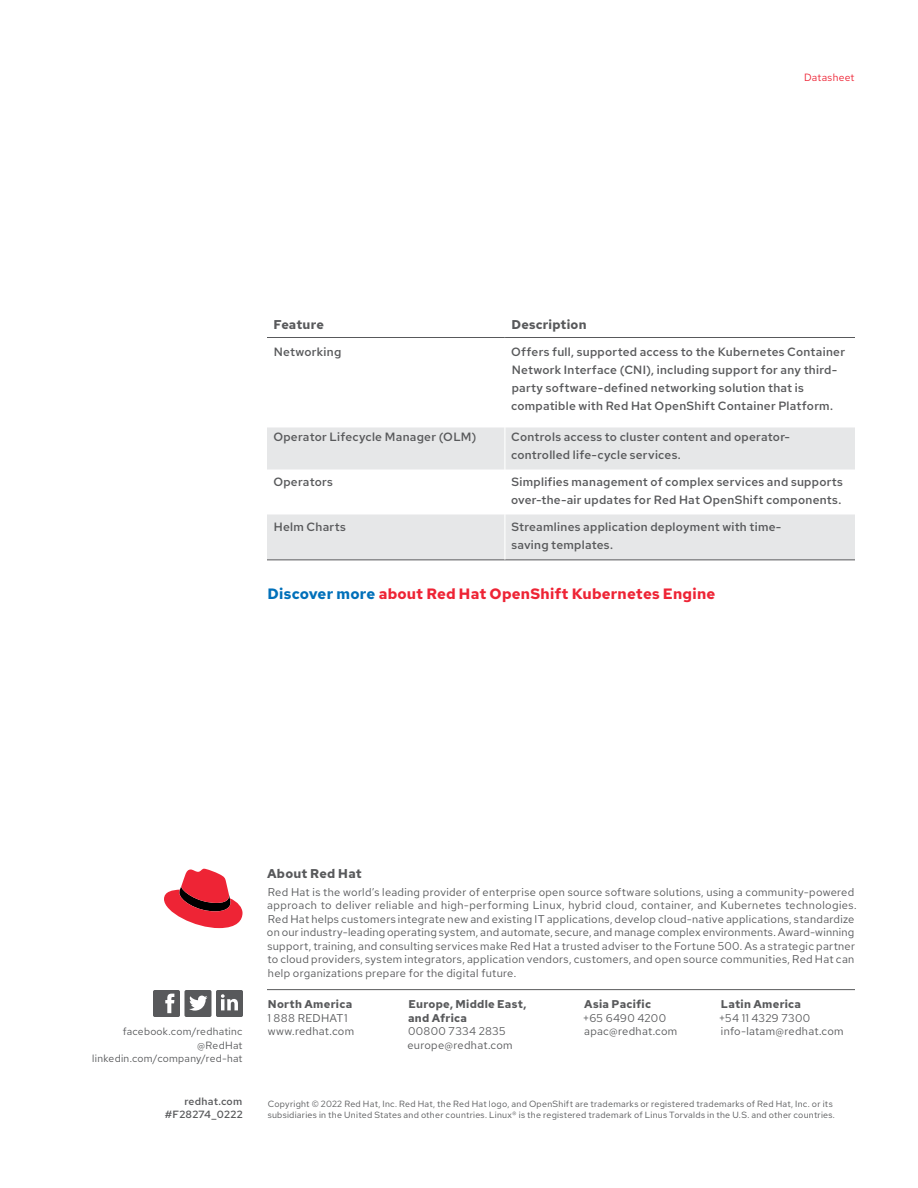
<style>
.page{position:relative;width:918px;height:1188px;background:#fff}
.page>*{position:absolute;margin:0;border:0;box-sizing:border-box;transform-origin:0 0}
.t1{font:700 15px "Red Hat Text";letter-spacing:.01em;color:#ee2435}
.t2{font:700 12.75px "Red Hat Text";letter-spacing:.015em;color:#58595b}
.t3{font:500 12px/18px "Red Hat Text";letter-spacing:.02em;color:#58595b}
.t4{font:11.25px/13.5px "Red Hat Text";letter-spacing:.025em;color:#58595b}
.t5{font:700 11.25px/13.5px "Red Hat Text";letter-spacing:.02em;color:#58595b}
.t6{font:10.5px/13.5px "Red Hat Text";letter-spacing:.025em;color:#58595b;text-align:right}
.t7{font:500 10.5px/13.5px "Red Hat Text";letter-spacing:.02em;color:#58595b;text-align:right}
.t8{font:10.5px "Red Hat Text";letter-spacing:.025em;color:#ee2435}
.t9{font:9px/11.2px "Red Hat Text";letter-spacing:.03em;color:#58595b}
.s1{color:#0070ba}
</style>
<div class="page">
<svg style="left:153px;top:990px;width:90px;height:27px"></svg>
<svg style="left:164px;top:869px;width:79px;height:59px"></svg>
<hr style="left:267px;top:989px;width:588px;height:1px;background:#58595b">
<svg style="left:267px;top:428px;width:588px;height:132px;fill:#e6e7e8"></svg>
<hr style="left:267px;top:337px;width:238px;height:1px;background:#58595b">
<hr style="left:505px;top:337px;width:350px;height:1px;background:#58595b">
<hr style="left:267px;top:560px;width:238px;height:1px;background:#58595b">
<hr style="left:505px;top:560px;width:350px;height:1px;background:#58595b">
<hr style="left:504px;top:428px;width:1px;height:42px;background:#fff">
<hr style="left:504px;top:470px;width:1px;height:44px;background:#fff">
<hr style="left:504px;top:514px;width:1px;height:46px;background:#fff">
<p class="t8" style="left:804px;top:70px;width:52px">Datasheet</p>
<p class="t2" style="left:274px;top:316px;width:52px">Feature</p>
<p class="t2" style="left:512px;top:316px;width:77px">Description</p>
<p class="t3" style="left:274px;top:342px;width:69px">Networking</p>
<p class="t3" style="left:511px;top:342px;width:335px">Offers full, supported access to the Kubernetes Container Network Interface (CNI), including support for any third&shy;party software-defined networking solution that is compatible with Red Hat OpenShift Container Platform.</p>
<p class="t3" style="left:273px;top:428px;width:205px">Operator Lifecycle Manager (OLM)</p>
<p class="t3" style="left:511px;top:428px;width:281px">Controls access to cluster content and operator&shy;controlled life-cycle services.</p>
<p class="t3" style="left:273px;top:473px;width:61px">Operators</p>
<p class="t3" style="left:511px;top:473px;width:333px">Simplifies management of complex services and supports over-the-air updates for Red Hat OpenShift components.</p>
<p class="t3" style="left:274px;top:518px;width:73px">Helm Charts</p>
<p class="t3" style="left:511px;top:518px;width:272px">Streamlines application deployment with time&shy;saving templates.</p>
<h1 class="t1" style="left:268px;top:583px;width:449px"><span class="s1">Discover more</span> about Red Hat OpenShift Kubernetes Engine</h1>
<p class="t6" style="left:92px;top:1024px;width:152px">facebook.com/redhatinc @RedHat linkedin.com/company/red-hat</p>
<p class="t7" style="left:165px;top:1094px;width:79px">redhat.com #F28274_0222</p>
<p class="t2" style="left:267px;top:865px;width:96px">About Red Hat</p>
<p class="t4" style="left:267px;top:885px;width:591px">Red Hat is the world’s leading provider of enterprise open source software solutions, using a community-powered approach to deliver reliable and high-performing Linux, hybrid cloud, container, and Kubernetes technologies.<br>Red Hat helps customers integrate new and existing IT applications, develop cloud-native applications, standardize on our industry-leading operating system, and automate, secure, and manage complex environments. Award-winning support, training, and consulting services make Red Hat a trusted adviser to the Fortune 500. As a strategic partner to cloud providers, system integrators, application vendors, customers, and open source communities, Red Hat can help organizations prepare for the digital future.</p>
<p class="t5" style="left:408px;top:997px;width:120px">Europe, Middle East, and Africa</p>
<p class="t4" style="left:407px;top:1024px;width:107px">00800 7334 2835 europe@redhat.com</p>
<p class="t5" style="left:268px;top:997px;width:86px">North America</p>
<p class="t4" style="left:268px;top:1011px;width:88px">1 888 REDHAT1 www.redhat.com</p>
<p class="t5" style="left:584px;top:997px;width:68px">Asia Pacific</p>
<p class="t4" style="left:583px;top:1011px;width:96px">+65 6490 4200 apac@redhat.com</p>
<p class="t5" style="left:721px;top:997px;width:82px">Latin America</p>
<p class="t4" style="left:719px;top:1011px;width:126px">+54 11 4329 7300 info-latam@redhat.com</p>
<p class="t9" style="left:268px;top:1098px;width:569px">Copyright © 2022 Red Hat, Inc. Red Hat, the Red Hat logo, and OpenShift are trademarks or registered trademarks of Red Hat, Inc. or its subsidiaries in the United States and other countries. Linux® is the registered trademark of Linus Torvalds in the U.S. and other countries.</p>
</div>
